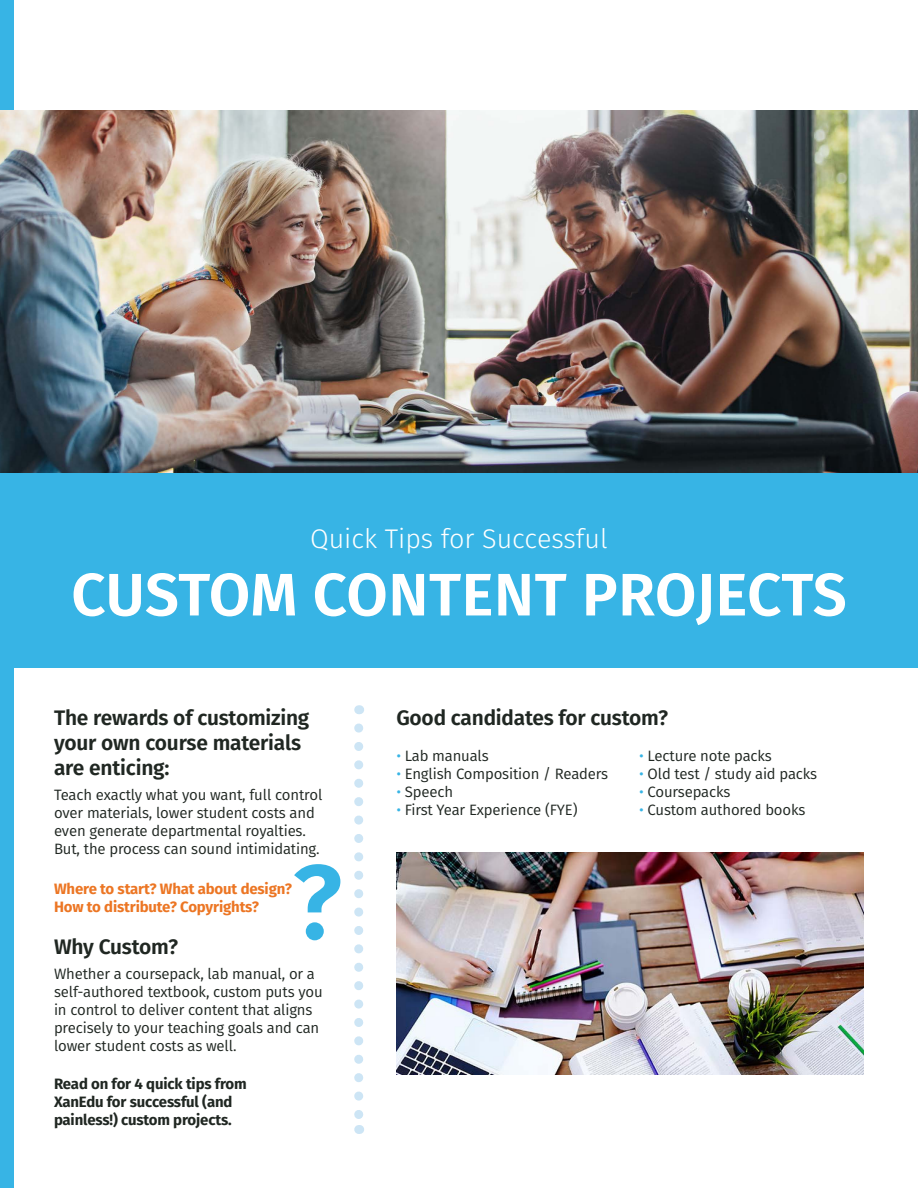
<style>
.page{position:relative;width:918px;height:1188px;background:#fff}
.page>*{position:absolute;margin:0;border:0;box-sizing:border-box;transform-origin:0 0}
.t1{font:600 105.3px "Fira Sans";color:#37b4e5}
.t2{font:600 60px "Fira Sans";color:#fff}
.t3{font:300 27px "Fira Sans";color:#fff}
.t4{font:600 21px/25.2px "Fira Sans";letter-spacing:-.01em;color:#202722}
.t5{font:15px/18px "Fira Sans";letter-spacing:-.01em;color:#202722}
.t6{font:700 15px/18px "Fira Sans";letter-spacing:-.01em;color:#202722}
.t7{font:700 15px/18px "Fira Sans";letter-spacing:-.01em;color:#ec7624}
.s1{color:#37b4e5}
</style>
<div class="page">
<div style="left:0;top:473px;width:918px;height:195px;background:#37b4e5"></div>
<svg style="left:354px;top:728px;width:9px;height:406px"></svg>
<img style="left:396px;top:852px;width:468px;height:223px">
<div style="left:0;top:0;width:14px;height:1188px;background:#37b4e5"></div>
<img style="left:0;top:111px;width:918px;height:362px">
<h3 class="t3" style="left:310px;top:519px;width:299px">Quick Tips for Successful</h3>
<h2 class="t2" style="left:71px;top:545px;width:777px">CUSTOM CONTENT PROJECTS</h2>
<h3 class="t4" style="left:54px;top:704px;width:257px">The rewards of customizing your own course materials are enticing:</h3>
<p class="t5" style="left:54px;top:785px;width:270px">Teach exactly what you want, full control over materials, lower student costs and even generate departmental royalties.<br>But, the process can sound intimidating.</p>
<h1 class="t1" style="left:292px;top:816px;width:52px">?</h1>
<p class="t7" style="left:54px;top:879px;width:240px">Where to start? What about design?<br>How to distribute? Copyrights?</p>
<h3 class="t4" style="left:54px;top:933px;width:126px">Why Custom?</h3>
<p class="t5" style="left:54px;top:964px;width:270px">Whether a coursepack, lab manual, or a self-authored textbook, custom puts you in control to deliver content that aligns precisely to your teaching goals and can lower student costs as well.</p>
<p class="t6" style="left:54px;top:1073px;width:194px">Read on for 4 quick tips from<br>XanEdu for successful (and painless!) custom projects.</p>
<h3 class="t4" style="left:396px;top:704px;width:273px">Good candidates for custom?</h3>
<p class="t5" style="left:396px;top:747px;width:94px"><span class="s1">•</span> Lab manuals</p>
<p class="t5" style="left:396px;top:765px;width:213px"><span class="s1">•</span> English Composition / Readers</p>
<p class="t5" style="left:396px;top:783px;width:58px"><span class="s1">•</span> Speech</p>
<p class="t5" style="left:396px;top:801px;width:183px"><span class="s1">•</span> First Year Experience (FYE)</p>
<p class="t5" style="left:639px;top:747px;width:134px"><span class="s1">•</span> Lecture note packs</p>
<p class="t5" style="left:639px;top:765px;width:180px"><span class="s1">•</span> Old test / study aid packs</p>
<p class="t5" style="left:639px;top:783px;width:93px"><span class="s1">•</span> Coursepacks</p>
<p class="t5" style="left:639px;top:801px;width:168px"><span class="s1">•</span> Custom authored books</p>
</div>
